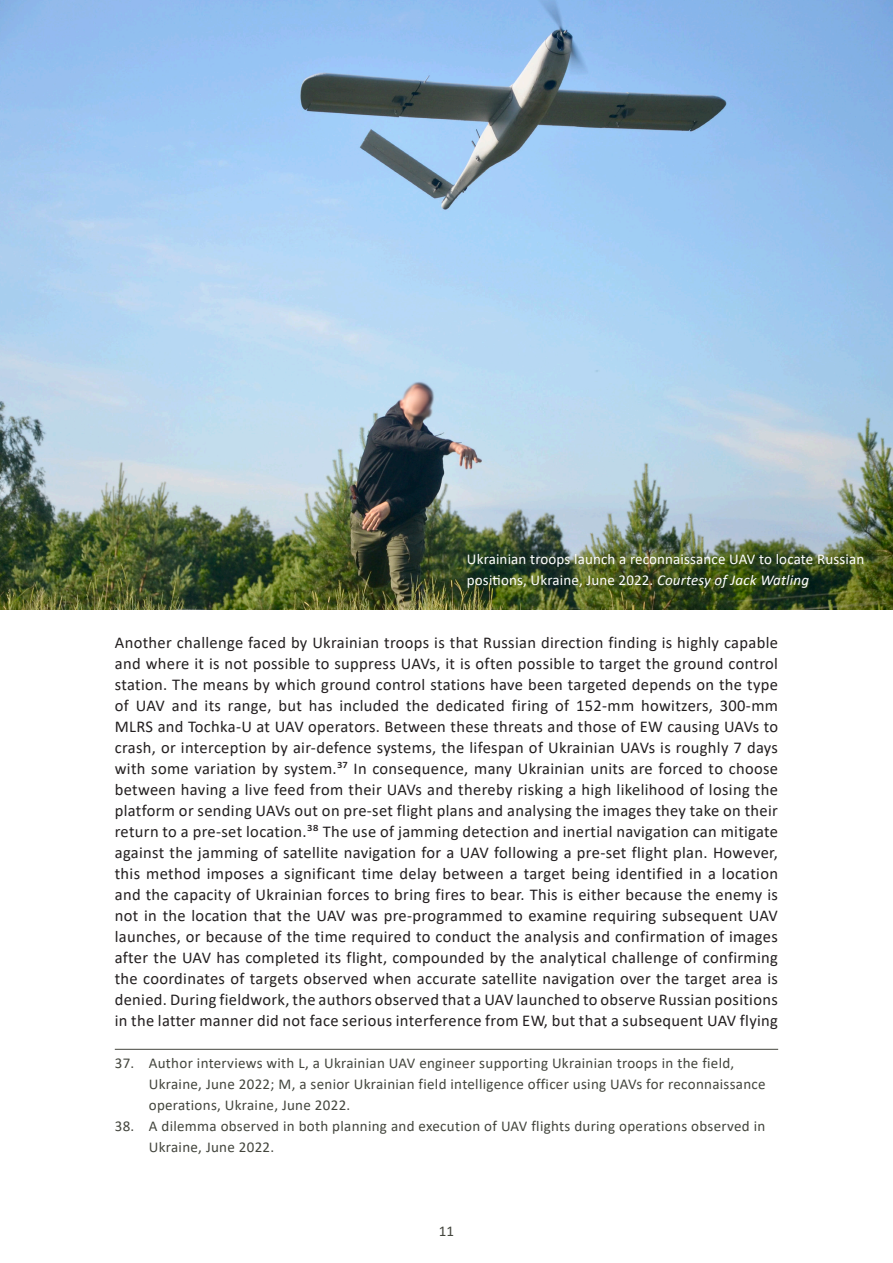
<style>
.page{position:relative;width:893px;height:1263px;background:#fff}
.page>*{position:absolute;margin:0;border:0;box-sizing:border-box;transform-origin:0 0}
.t1{font:16.5px/21px "Calibri";letter-spacing:.02em;color:#231f20;text-align:justify}
.t2{font:15px/21px "Calibri";letter-spacing:.02em;color:#43453d}
.Copyright_page{font:15px/21px "Calibri";letter-spacing:.01em;color:#fff}
.s1{font-style:italic}
</style>
<div class="page">
<hr style="left:115px;top:1049px;width:663px;height:1px;background:#43453d">
<img style="left:0;top:0;width:893px;height:610px">
<p class="Copyright_page" style="left:467px;top:548px;width:399px">Ukrainian troops launch a reconnaissance UAV to locate Russian positions, Ukraine, June 2022. <span class="s1">Courtesy of Jack Watling</span></p>
<p class="t1" style="left:115px;top:631px;width:665px">Another challenge faced by Ukrainian troops is that Russian direction finding is highly capable and where it is not possible to suppress UAVs, it is often possible to target the ground control station. The means by which ground control stations have been targeted depends on the type of UAV and its range, but has included the dedicated firing of 152-mm howitzers, 300-mm MLRS and Tochka-U at UAV operators. Between these threats and those of EW causing UAVs to crash, or interception by air-defence systems, the lifespan of Ukrainian UAVs is roughly 7 days with some variation by system.37 In consequence, many Ukrainian units are forced to choose between having a live feed from their UAVs and thereby risking a high likelihood of losing the platform or sending UAVs out on pre-set flight plans and analysing the images they take on their return to a pre-set location.38 The use of jamming detection and inertial navigation can mitigate against the jamming of satellite navigation for a UAV following a pre-set flight plan. However, this method imposes a significant time delay between a target being identified in a location and the capacity of Ukrainian forces to bring fires to bear. This is either because the enemy is not in the location that the UAV was pre-programmed to examine requiring subsequent UAV launches, or because of the time required to conduct the analysis and confirmation of images after the UAV has completed its flight, compounded by the analytical challenge of confirming the coordinates of targets observed when accurate satellite navigation over the target area is denied. During fieldwork, the authors observed that a UAV launched to observe Russian positions in the latter manner did not face serious interference from EW, but that a subsequent UAV flying</p>
<p class="t2" style="left:149px;top:1052px;width:618px;text-indent:-34px">37. Author interviews with L, a Ukrainian UAV engineer supporting Ukrainian troops in the field,<br>Ukraine, June 2022; M, a senior Ukrainian field intelligence officer using UAVs for reconnaissance operations, Ukraine, June 2022.</p>
<p class="t2" style="left:149px;top:1115px;width:618px;text-indent:-34px">38. A dilemma observed in both planning and execution of UAV flights during operations observed in<br>Ukraine, June 2022.</p>
<p class="t2" style="left:439px;top:1220px;width:17px">11</p>
</div>
